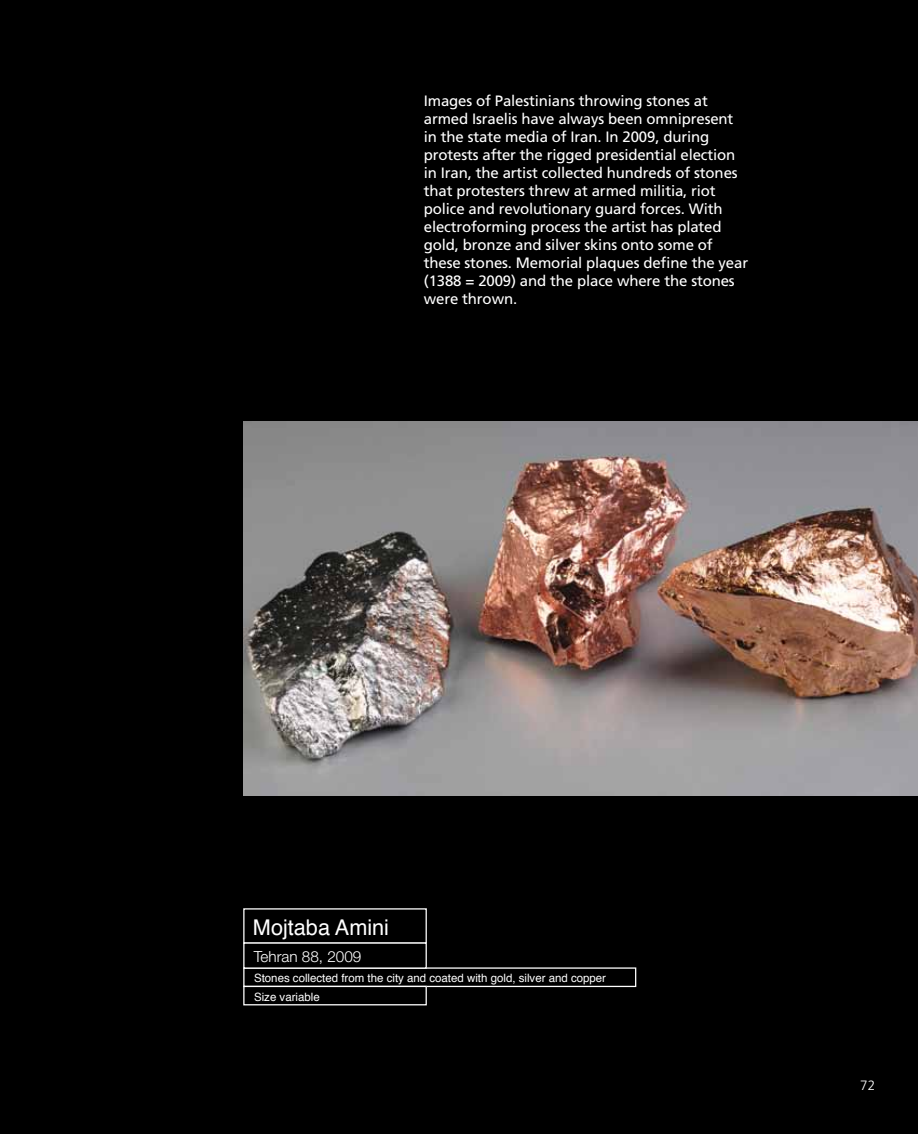
<style>
.page{position:relative;width:918px;height:1134px;background:#000}
.page>*{position:absolute;margin:0;border:0;box-sizing:border-box;transform-origin:0 0}
.t1{font:21.6px "Helvetica";color:#fff}
.t2{font:300 15.3px "Helvetica Neue";color:#fff}
.t3{font:15px/18px "Frutiger LT Std";letter-spacing:-.01em;color:#fff}
.t4{font:300 13.5px "Frutiger";color:#fff}
.t5{font:11.55px/18.9px "Helvetica";color:#fff}
</style>
<div class="page">
<div style="left:243px;top:967px;width:393px;height:20px;border:1px solid #fff"></div>
<div style="left:243px;top:986px;width:184px;height:19px;border:1px solid #fff"></div>
<div style="left:243px;top:942px;width:184px;height:27px;border:1px solid #fff"></div>
<img style="left:243px;top:422px;width:675px;height:373px">
<p class="t3" style="left:424px;top:92px;width:326px">Images of Palestinians throwing stones at armed Israelis have always been omnipresent in the state media of Iran. In 2009, during protests after the rigged presidential election in Iran, the artist collected hundreds of stones that protesters threw at armed militia, riot police and revolutionary guard forces. With electroforming process the artist has plated gold, bronze and silver skins onto some of these stones. Memorial plaques define the year (1388 = 2009) and the place where the stones were thrown.</p>
<h1 class="t1" style="left:253px;top:913px;width:138px">Mojtaba Amini</h1>
<p class="t5" style="left:254px;top:969px;width:354px">Stones collected from the city and coated with gold, silver and copper<br>Size variable</p>
<p class="t2" style="left:254px;top:947px;width:109px">Tehran 88, 2009</p>
<p class="t4" style="left:860px;top:1078px;width:17px">72</p>
</div>
